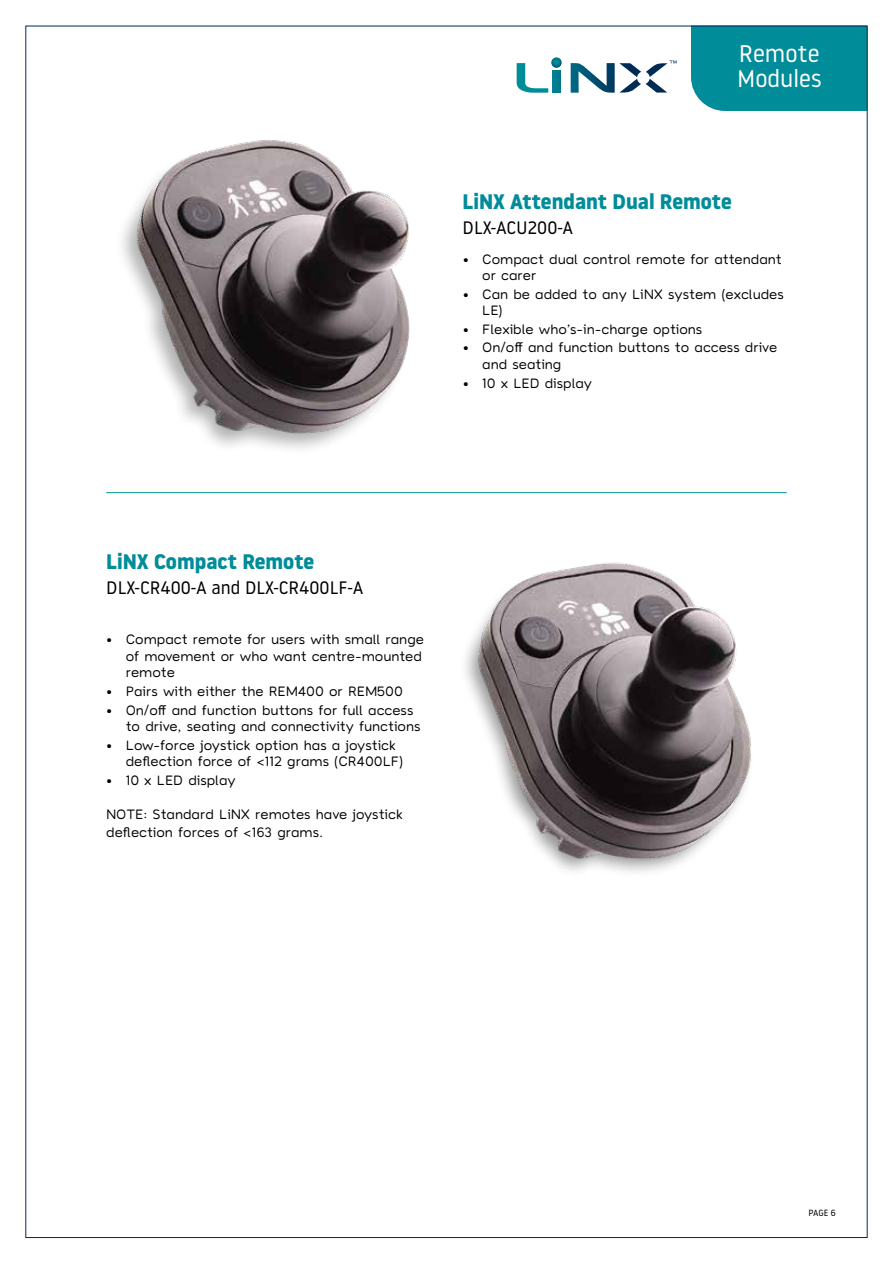
<style>
.page{position:relative;width:893px;height:1263px;background:#fff}
.page>*{position:absolute;margin:0;border:0;box-sizing:border-box;transform-origin:0 0}
.t1{font:24px/25.5px "Noway";color:#fff}
.t2{font:700 21px "Noway";color:#008c99}
.t3{font:18px "Noway";color:#000}
.t4{font:500 13.5px/16.5px "Toriga";color:#000}
.t5{font:9px "Noway";color:#000}
</style>
<div class="page">
<svg style="left:517px;top:57px;width:45px;height:36px"></svg>
<svg style="left:571px;top:60px;width:106px;height:33px"></svg>
<div style="left:691px;top:28px;width:174px;height:83px;background:#008c99"></div>
<hr style="left:106px;top:492px;width:681px;height:1px;background:#008c99">
<img style="left:122px;top:140px;width:288px;height:308px">
<img style="left:465px;top:562px;width:286px;height:311px">
<h1 class="t1" style="left:737px;top:40px;width:86px">Remote<br>Modules</h1>
<h2 class="t2" style="left:463px;top:190px;width:271px">LiNX Attendant Dual Remote</h2>
<h3 class="t3" style="left:463px;top:216px;width:112px">DLX-ACU200-A</h3>
<p class="t4" style="left:482px;top:250px;width:301px;text-indent:-19px">• Compact dual control remote for attendant or carer</p>
<p class="t4" style="left:482px;top:285px;width:303px;text-indent:-19px">• Can be added to any LiNX system (excludes<br>LE)</p>
<p class="t4" style="left:463px;top:321px;width:241px">• Flexible who’s-in-charge options</p>
<p class="t4" style="left:482px;top:339px;width:296px;text-indent:-19px">• On/off and function buttons to access drive and seating</p>
<p class="t4" style="left:463px;top:374px;width:131px">• 10 x LED display</p>
<h2 class="t2" style="left:106px;top:549px;width:209px">LiNX Compact Remote</h2>
<h3 class="t3" style="left:106px;top:576px;width:259px">DLX-CR400-A and DLX-CR400LF-A</h3>
<p class="t4" style="left:126px;top:631px;width:300px;text-indent:-19px">• Compact remote for users with small range of movement or who want centre-mounted remote</p>
<p class="t4" style="left:106px;top:683px;width:298px">• Pairs with either the REM400 or REM500</p>
<p class="t4" style="left:126px;top:701px;width:296px;text-indent:-19px">• On/off and function buttons for full access to drive, seating and connectivity functions</p>
<p class="t4" style="left:126px;top:737px;width:279px;text-indent:-19px">• Low-force joystick option has a joystick deflection force of &lt;112 grams (CR400LF)</p>
<p class="t4" style="left:106px;top:772px;width:131px">• 10 x LED display</p>
<p class="t4" style="left:106px;top:805px;width:298px;line-height:18px">NOTE: Standard LiNX remotes have joystick deflection forces of &lt;163 grams.</p>
<p class="t5" style="left:808px;top:1206px;width:29px">PAGE 6</p>
</div>
